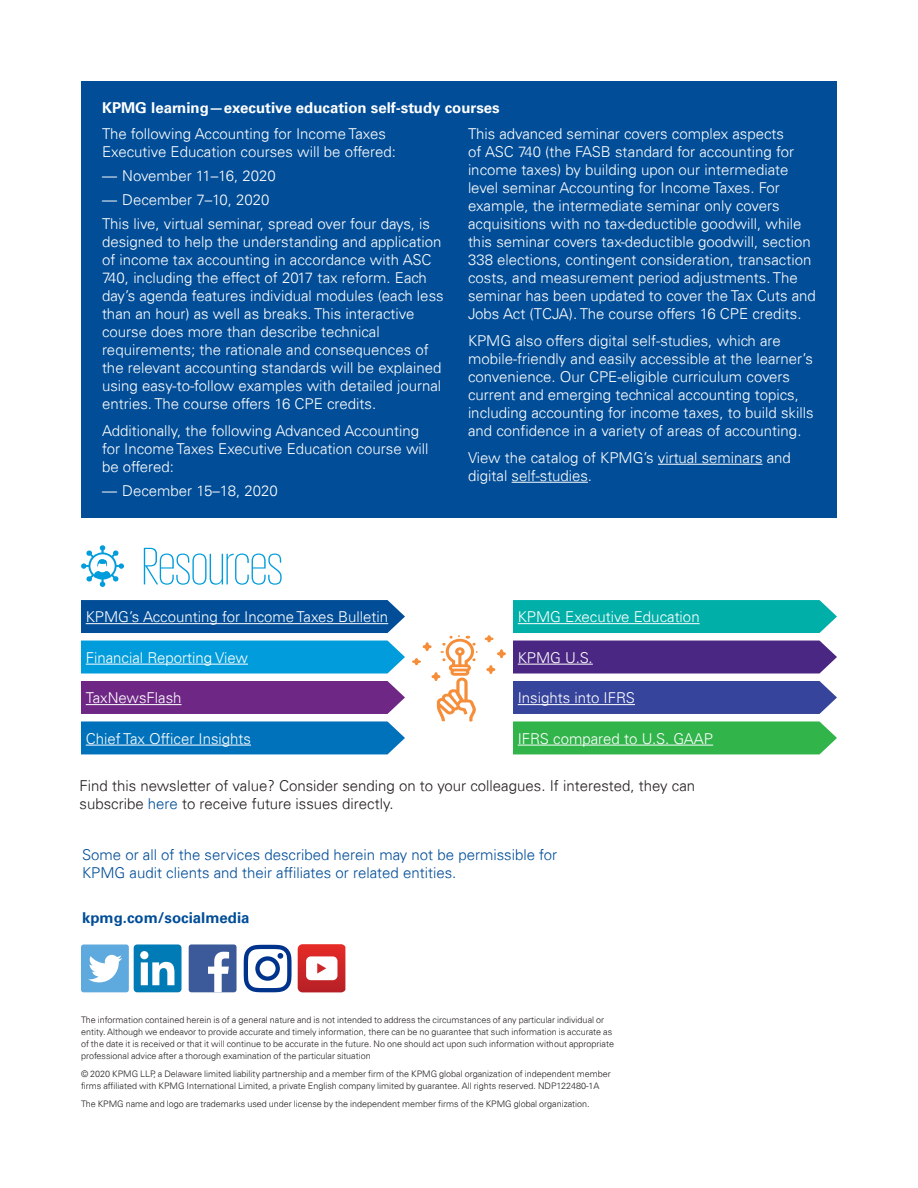
<style>
.page{position:relative;width:918px;height:1188px;background:#fff}
.page>*{position:absolute;margin:0;border:0;box-sizing:border-box;transform-origin:0 0}
.t1{font:200 54px "KPMG";letter-spacing:-.005em;color:#009cdc}
.t2{font:300 15px/18px "Univers 45";color:#fff}
.t3{font:300 15px/18px "Univers 45";color:#231f20}
.t4{font:300 15px/18px "Univers 45";color:#014d97}
.t5{font:700 15px "Univers 65";color:#fff}
.t6{font:700 15px "Univers 65";color:#014d97}
.t7{font:300 9px/12px "Univers 45";color:#231f20}
.s1{color:#014d97}
</style>
<div class="page">
<div style="left:81px;top:81px;width:756px;height:437px;background:#014d97"></div>
<hr style="left:658px;top:464px;width:105px;height:1px;background:#fff">
<hr style="left:512px;top:482px;width:76px;height:1px;background:#fff">
<div style="left:134px;top:944px;width:48px;height:48px;background:#007bb6;border-radius:3px"></div>
<svg style="left:140px;top:951px;width:34px;height:34px"></svg>
<div style="left:189px;top:944px;width:48px;height:48px;background:#3c5a99;border-radius:3px"></div>
<svg style="left:208px;top:952px;width:21px;height:40px"></svg>
<svg style="left:298px;top:944px;width:47px;height:48px"></svg>
<div style="left:81px;top:945px;width:48px;height:47px;background:#5ea9dd;border-radius:3px"></div>
<svg style="left:88px;top:955px;width:34px;height:27px"></svg>
<svg style="left:244px;top:945px;width:48px;height:47px"></svg>
<svg style="left:81px;top:545px;width:43px;height:42px"></svg>
<svg style="left:81px;top:600px;width:324px;height:33px;background:#09529a"></svg>
<svg style="left:513px;top:600px;width:324px;height:33px;background:#07b1aa"></svg>
<svg style="left:81px;top:641px;width:324px;height:33px;background:#0ba0dd"></svg>
<div style="left:513px;top:641px;width:324px;height:33px;background:#4a2783"></div>
<div style="left:81px;top:681px;width:324px;height:33px;background:#6f2786"></div>
<div style="left:513px;top:681px;width:324px;height:33px;background:#36449c"></div>
<svg style="left:81px;top:721px;width:324px;height:33px;background:#0b78bf"></svg>
<svg style="left:513px;top:721px;width:324px;height:33px;background:#3ab752"></svg>
<svg style="left:497px;top:649px;width:9px;height:9px"></svg>
<svg style="left:485px;top:635px;width:9px;height:7px"></svg>
<svg style="left:412px;top:635px;width:66px;height:86px"></svg>
<svg style="left:486px;top:665px;width:9px;height:9px"></svg>
<hr style="left:86px;top:623px;width:302px;height:1px;background:#fff">
<hr style="left:518px;top:623px;width:182px;height:1px;background:#fff">
<hr style="left:86px;top:664px;width:162px;height:1px;background:#fff">
<hr style="left:518px;top:664px;width:75px;height:1px;background:#fff">
<hr style="left:86px;top:704px;width:96px;height:1px;background:#fff">
<hr style="left:518px;top:704px;width:117px;height:1px;background:#fff">
<hr style="left:86px;top:745px;width:165px;height:1px;background:#fff">
<hr style="left:518px;top:745px;width:195px;height:1px;background:#fff">
<p class="t5" style="left:102px;top:99px;width:399px">KPMG learning—executive education self-study courses</p>
<p class="t2" style="left:102px;top:124px;width:296px">The following Accounting for Income Taxes<br>Executive Education courses will be offered:</p>
<p class="t2" style="left:102px;top:166px;width:175px">— November 11–16, 2020</p>
<p class="t2" style="left:102px;top:187px;width:330px;line-height:24px">— December 7–10, 2020<br>This live, virtual seminar, spread over four days, is</p>
<p class="t2" style="left:102px;top:232px;width:343px">designed to help the understanding and application of income tax accounting in accordance with ASC 740, including the effect of 2017 tax reform. Each day’s agenda features individual modules (each less than an hour) as well as breaks. This interactive course does more than describe technical requirements; the rationale and consequences of the relevant accounting standards will be explained using easy-to-follow examples with detailed journal entries. The course offers 16 CPE credits.</p>
<p class="t2" style="left:102px;top:421px;width:328px">Additionally, the following Advanced Accounting for Income Taxes Executive Education course will be offered:</p>
<p class="t2" style="left:102px;top:481px;width:177px">— December 15–18, 2020</p>
<p class="t2" style="left:468px;top:124px;width:349px">This advanced seminar covers complex aspects<br>of ASC 740 (the FASB standard for accounting for income taxes) by building upon our intermediate level seminar Accounting for Income Taxes. For example, the intermediate seminar only covers acquisitions with no tax-deductible goodwill, while this seminar covers tax-deductible goodwill, section 338 elections, contingent consideration, transaction costs, and measurement period adjustments. The seminar has been updated to cover the Tax Cuts and Jobs Act (TCJA). The course offers 16 CPE credits.</p>
<p class="t2" style="left:468px;top:331px;width:347px">KPMG also offers digital self-studies, which are mobile-friendly and easily accessible at the learner’s convenience. Our CPE-eligible curriculum covers current and emerging technical accounting topics, including accounting for income taxes, to build skills and confidence in a variety of areas of accounting.</p>
<p class="t2" style="left:468px;top:448px;width:324px">View the catalog of KPMG’s virtual seminars and digital self-studies.</p>
<h1 class="t1" style="left:142px;top:541px;width:142px">Resources</h1>
<p class="t2" style="left:86px;top:608px;width:304px">KPMG’s Accounting for Income Taxes Bulletin</p>
<p class="t2" style="left:518px;top:608px;width:183px">KPMG Executive Education</p>
<p class="t2" style="left:86px;top:648px;width:164px">Financial Reporting View</p>
<p class="t2" style="left:518px;top:648px;width:77px">KPMG U.S.</p>
<p class="t2" style="left:86px;top:689px;width:97px">TaxNewsFlash</p>
<p class="t2" style="left:518px;top:689px;width:119px">Insights into IFRS</p>
<p class="t2" style="left:86px;top:729px;width:167px">Chief Tax Officer Insights</p>
<p class="t2" style="left:518px;top:729px;width:197px">IFRS compared to U.S. GAAP</p>
<p class="t3" style="left:80px;top:777px;width:617px">Find this newsletter of value? Consider sending on to your colleagues. If interested, they can subscribe <span class="s1">here</span> to receive future issues directly.</p>
<p class="t4" style="left:82px;top:845px;width:477px">Some or all of the services described herein may not be permissible for<br>KPMG audit clients and their affiliates or related entities.</p>
<p class="t6" style="left:82px;top:909px;width:169px">kpmg.com/socialmedia</p>
<p class="t7" style="left:81px;top:1014px;width:535px">The information contained herein is of a general nature and is not intended to address the circumstances of any particular individual or entity. Although we endeavor to provide accurate and timely information, there can be no guarantee that such information is accurate as of the date it is received or that it will continue to be accurate in the future. No one should act upon such information without appropriate professional advice after a thorough examination of the particular situation</p>
<p class="t7" style="left:81px;top:1068px;width:531px">© 2020 KPMG LLP, a Delaware limited liability partnership and a member firm of the KPMG global organization of independent member firms affiliated with KPMG International Limited, a private English company limited by guarantee. All rights reserved. NDP122480-1A</p>
<p class="t7" style="left:81px;top:1098px;width:510px">The KPMG name and logo are trademarks used under license by the independent member firms of the KPMG global organization.</p>
</div>
